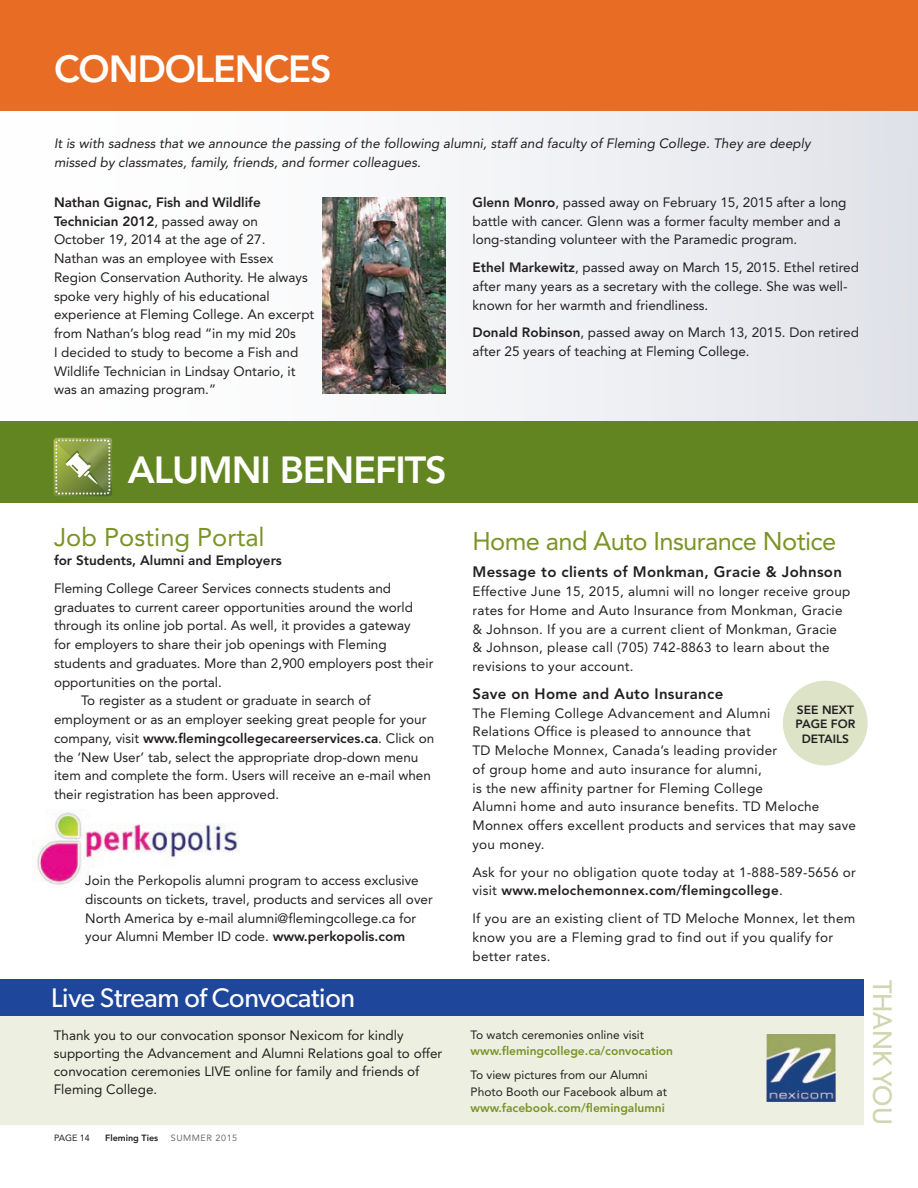
<style>
.page{position:relative;width:918px;height:1188px;background:#fff}
.page>*{position:absolute;margin:0;border:0;box-sizing:border-box;transform-origin:0 0}
.t1{font:800 37.5px "Avenir LT Std";letter-spacing:-.03em;color:#fff}
.t2{font:27px "Gibson";letter-spacing:-.01em;color:#fff}
.t3{font:27px "Gibson";color:#cfd7b0}
.t4{font:25.5px "Avenir LT Std";letter-spacing:-.025em;color:#7a9326}
.t5{font:25.5px "Avenir LT Std";color:#7a9326}
.t6{font:800 15px "Avenir LT Std";letter-spacing:.02em;color:#231f20}
.t7{font:13.5px/18.8px "Avenir LT Std";color:#231f20}
.t8{font:13.5px/18.8px "Avenir LT Std";letter-spacing:.02em;color:#231f20}
.t9{font:italic 13.5px/18.8px "Avenir LT Std";color:#231f20}
.t10{font:800 13.5px/18.8px "Avenir LT Std";color:#231f20}
.t11{font:12px "Avenir LT Std";color:#231f20}
.t12{font:800 12px "Avenir LT Std";color:#7a9326}
.t13{font:800 12px/14.4px "Avenir";color:#231f20;text-align:center}
.t14{font:800 9px "Avenir LT Std";color:#231f20}
.t15{font:9px "Avenir LT Std";letter-spacing:.06em;color:#6c6d70}
.t16{font:9px "Avenir LT Std";color:#231f20}
.s1{font-weight:400}
.s2{font-weight:800}
</style>
<div class="page">
<div style="left:0;top:0;width:918px;height:454px;background:linear-gradient(to right,#fff,#e3e4e9)"></div>
<div style="left:0;top:0;width:918px;height:110px;background:#e96c24"></div>
<img style="left:322px;top:198px;width:124px;height:195px">
<div style="left:0;top:421px;width:918px;height:82px;background:#638521"></div>
<div style="left:782px;top:680px;width:86px;height:86px;background:#dce3c7;border-radius:50%"></div>
<img style="left:110px;top:438px;width:2px;height:58px">
<svg style="left:54px;top:438px;width:56px;height:58px"></svg>
<img style="left:32px;top:812px;width:208px;height:73px">
<div style="left:0;top:979px;width:863px;height:146px;background:#edf0e1"></div>
<img style="left:767px;top:1034px;width:68px;height:67px">
<div style="left:0;top:979px;width:864px;height:36px;background:#1e469a"></div>
<p class="t1" style="left:54px;top:47px;width:279px">CONDOLENCES</p>
<p class="t9" style="left:54px;top:135px;width:758px">It is with sadness that we announce the passing of the following alumni, staff and faculty of Fleming College. They are deeply missed by classmates, family, friends, and former colleagues.</p>
<p class="t10" style="left:54px;top:193px;width:208px">Nathan Gignac, Fish and Wildlife<br>Technician 2012<span class="s1">, passed away on</span></p>
<p class="t7" style="left:54px;top:230px;width:213px">October 19, 2014 at the age of 27.</p>
<p class="t7" style="left:54px;top:249px;width:221px">Nathan was an employee with Essex</p>
<p class="t7" style="left:54px;top:268px;width:262px">Region Conservation Authority. He always spoke very highly of his educational experience at Fleming College. An excerpt from Nathan’s blog read “in my mid 20s<br>I decided to study to become a Fish and Wildlife Technician in Lindsay Ontario, it</p>
<p class="t7" style="left:54px;top:380px;width:164px">was an amazing program.”</p>
<p class="t1" style="left:128px;top:448px;width:320px">ALUMNI BENEFITS</p>
<p class="t5" style="left:54px;top:523px;width:212px">Job Posting Portal</p>
<p class="t10" style="left:54px;top:551px;width:229px">for Students, Alumni and Employers</p>
<p class="t7" style="left:54px;top:579px;width:381px">Fleming College Career Services connects students and graduates to current career opportunities around the world through its online job portal. As well, it provides a gateway<br>for employers to share their job openings with Fleming students and graduates. More than 2,900 employers post their opportunities on the portal.</p>
<p class="t7" style="left:54px;top:691px;width:382px;text-indent:27px">To register as a student or graduate in search of employment or as an employer seeking great people for your company, visit <span class="s2">www.flemingcollegecareerservices.ca</span>. Click on the ‘New User’ tab, select the appropriate drop-down menu item and complete the form. Users will receive an e-mail when their registration has been approved.</p>
<p class="t7" style="left:85px;top:871px;width:349px">Join the Perkopolis alumni program to access exclusive discounts on tickets, travel, products and services all over North America by e-mail alumni@flemingcollege.ca for your Alumni Member ID code. <span class="s2">www.perkopolis.com</span></p>
<p class="t7" style="left:472px;top:193px;width:375px"><span class="s2">Glenn Monro</span>, passed away on February 15, 2015 after a long battle with cancer. Glenn was a former faculty member and a long-standing volunteer with the Paramedic program.</p>
<p class="t7" style="left:472px;top:258px;width:388px"><span class="s2">Ethel Markewitz</span>, passed away on March 15, 2015. Ethel retired after many years as a secretary with the college. She was well&shy;known for her warmth and friendliness.</p>
<p class="t7" style="left:472px;top:323px;width:388px"><span class="s2">Donald Robinson</span>, passed away on March 13, 2015. Don retired after 25 years of teaching at Fleming College.</p>
<p class="t4" style="left:472px;top:526px;width:365px">Home and Auto Insurance Notice</p>
<p class="t6" style="left:472px;top:563px;width:371px">Message to clients of Monkman, Gracie &amp; Johnson</p>
<p class="t8" style="left:472px;top:582px;width:379px">Effective June 15, 2015, alumni will no longer receive group rates for Home and Auto Insurance from Monkman, Gracie &amp; Johnson. If you are a current client of Monkman, Gracie<br>&amp; Johnson, please call (705) 742-8863 to learn about the revisions to your account.</p>
<p class="t6" style="left:472px;top:685px;width:252px">Save on Home and Auto Insurance</p>
<p class="t8" style="left:472px;top:704px;width:299px">The Fleming College Advancement and Alumni<br>Relations Office is pleased to announce that</p>
<p class="t8" style="left:472px;top:741px;width:385px">TD Meloche Monnex, Canada’s leading provider<br>of group home and auto insurance for alumni,<br>is the new affinity partner for Fleming College<br>Alumni home and auto insurance benefits. TD Meloche Monnex offers excellent products and services that may save you money.</p>
<p class="t8" style="left:472px;top:863px;width:385px">Ask for your no obligation quote today at 1-888-589-5656 or visit <span class="s2">www.melochemonnex.com/flemingcollege</span>.</p>
<p class="t8" style="left:472px;top:909px;width:384px">If you are an existing client of TD Meloche Monnex, let them know you are a Fleming grad to find out if you qualify for better rates.</p>
<p class="t13" style="left:796px;top:702px;width:61px">SEE NEXT<br>PAGE FOR<br>DETAILS</p>
<p class="t2" style="left:51px;top:982px;width:306px">Live Stream of Convocation</p>
<h2 class="t3" style="left:899px;top:980px;width:147px;rotate:90deg">THANK YOU</h2>
<p class="t7" style="left:54px;top:1026px;width:390px;line-height:18px">Thank you to our convocation sponsor Nexicom for kindly supporting the Advancement and Alumni Relations goal to offer convocation ceremonies LIVE online for family and friends of Fleming College.</p>
<p class="t11" style="left:471px;top:1028px;width:175px">To watch ceremonies online visit</p>
<p class="t12" style="left:471px;top:1044px;width:204px">www.flemingcollege.ca/convocation</p>
<p class="t11" style="left:471px;top:1068px;width:179px">To view pictures from our Alumni</p>
<p class="t11" style="left:471px;top:1085px;width:198px">Photo Booth our Facebook album at</p>
<p class="t12" style="left:471px;top:1101px;width:196px">www.facebook.com/flemingalumni</p>
<p class="t16" style="left:54px;top:1132px;width:37px">PAGE 14</p>
<p class="t14" style="left:105px;top:1132px;width:55px">Fleming Ties</p>
<p class="t15" style="left:171px;top:1132px;width:68px">SUMMER 2015</p>
</div>
